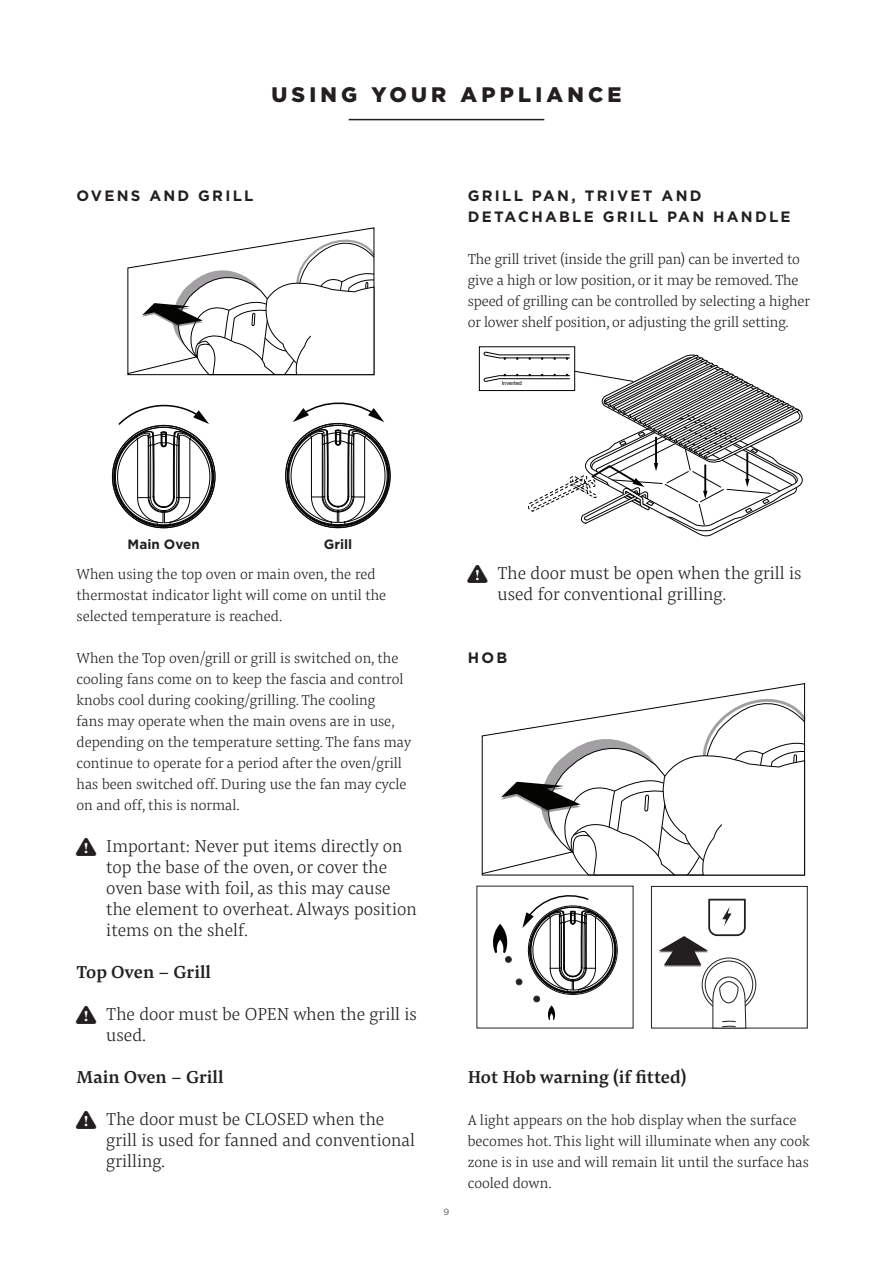
<style>
.page{position:relative;width:893px;height:1263px;background:#fff}
.page>*{position:absolute;margin:0;border:0;box-sizing:border-box;transform-origin:0 0}
.chapter_1_continue{font:900 21px "Gotham";letter-spacing:.2em;color:#231f20}
.t1{font:300 18px/21px "Pensum Pro";color:#231f20}
.chapter_1_1_1_contin{font:500 18px "Pensum Pro";color:#231f20}
.chapter_1_1_1{font:500 18px "Pensum Pro";color:#231f20}
.body_1{font:300 15px/21px "Pensum Pro";color:#231f20}
.chapter_1_1_continue{font:700 15px/21px "Gotham";letter-spacing:.15em;color:#231f20}
.chapter_1_1{font:700 15px "Gotham";letter-spacing:.15em;color:#231f20}
.body_5_varA{font:700 13.5px "Gotham";color:#231f20}
.t2{font:9px "Gotham";color:#57585a}
.image{font:5.7px "Arial";color:#000001}
</style>
<div class="page">
<hr style="left:349px;top:119px;width:195px;height:1px;background:#231f20">
<svg style="left:127px;top:227px;width:248px;height:149px"></svg>
<svg style="left:111px;top:404px;width:105px;height:125px"></svg>
<svg style="left:285px;top:429px;width:106px;height:100px"></svg>
<svg style="left:293px;top:402px;width:91px;height:20px"></svg>
<div style="left:479px;top:347px;width:96px;height:44px;border:1px solid #000001"></div>
<svg style="left:484px;top:352px;width:319px;height:185px"></svg>
<svg style="left:481px;top:683px;width:325px;height:193px"></svg>
<svg style="left:493px;top:895px;width:125px;height:125px"></svg>
<div style="left:651px;top:886px;width:157px;height:142px;border:1px solid #231f20"></div>
<svg style="left:702px;top:958px;width:54px;height:53px"></svg>
<div style="left:705px;top:961px;width:48px;height:47px;background:#fff;border-radius:50%"></div>
<div style="left:705px;top:961px;width:48px;height:48px;border:1px solid #231f20;border-radius:50%"></div>
<svg style="left:712px;top:976px;width:35px;height:53px"></svg>
<svg style="left:659px;top:899px;width:87px;height:67px"></svg>
<p class="chapter_1_continue" style="left:271px;top:80px;width:352px">USING YOUR APPLIANCE</p>
<p class="chapter_1_1" style="left:77px;top:186px;width:178px">OVENS AND GRILL</p>
<p class="chapter_1_1_continue" style="left:468px;top:185px;width:324px">GRILL PAN, TRIVET AND<br>DETACHABLE GRILL PAN HANDLE</p>
<p class="body_1" style="left:468px;top:248px;width:344px">The grill trivet (inside the grill pan) can be inverted to give a high or low position, or it may be removed. The speed of grilling can be controlled by selecting a higher or lower shelf position, or adjusting the grill setting.</p>
<p class="image" style="left:502px;top:379px;width:22px">Inverted</p>
<p class="body_5_varA" style="left:128px;top:535px;width:74px">Main Oven</p>
<p class="body_5_varA" style="left:324px;top:535px;width:30px">Grill</p>
<p class="body_1" style="left:77px;top:563px;width:311px">When using the top oven or main oven, the red thermostat indicator light will come on until the selected temperature is reached.</p>
<p class="body_1" style="left:77px;top:647px;width:336px">When the Top oven/grill or grill is switched on, the cooling fans come on to keep the fascia and control knobs cool during cooking/grilling. The cooling<br>fans may operate when the main ovens are in use, depending on the temperature setting. The fans may continue to operate for a period after the oven/grill has been switched off. During use the fan may cycle on and off, this is normal.</p>
<p class="t1" style="left:106px;top:835px;width:312px">Important: Never put items directly on top the base of the oven, or cover the oven base with foil, as this may cause the element to overheat. Always position items on the shelf.</p>
<p class="chapter_1_1_1" style="left:77px;top:959px;width:136px">Top Oven - Grill</p>
<p class="t1" style="left:106px;top:1003px;width:312px">The door must be OPEN when the grill is used.</p>
<p class="chapter_1_1_1_contin" style="left:77px;top:1064px;width:149px">Main Oven - Grill</p>
<p class="t1" style="left:106px;top:1108px;width:310px">The door must be CLOSED when the grill is used for fanned and conventional grilling.</p>
<p class="t1" style="left:497px;top:562px;width:305px">The door must be open when the grill is used for conventional grilling.</p>
<p class="chapter_1_1_continue" style="left:468px;top:647px;width:41px">HOB</p>
<p class="t2" style="left:444px;top:1206px;width:7px">9</p>
<p class="chapter_1_1_1_contin" style="left:468px;top:1064px;width:220px">Hot Hob warning (if fitted)</p>
<p class="body_1" style="left:468px;top:1109px;width:344px">A light appears on the hob display when the surface becomes hot. This light will illuminate when any cook zone is in use and will remain lit until the surface has cooled down.</p>
</div>
